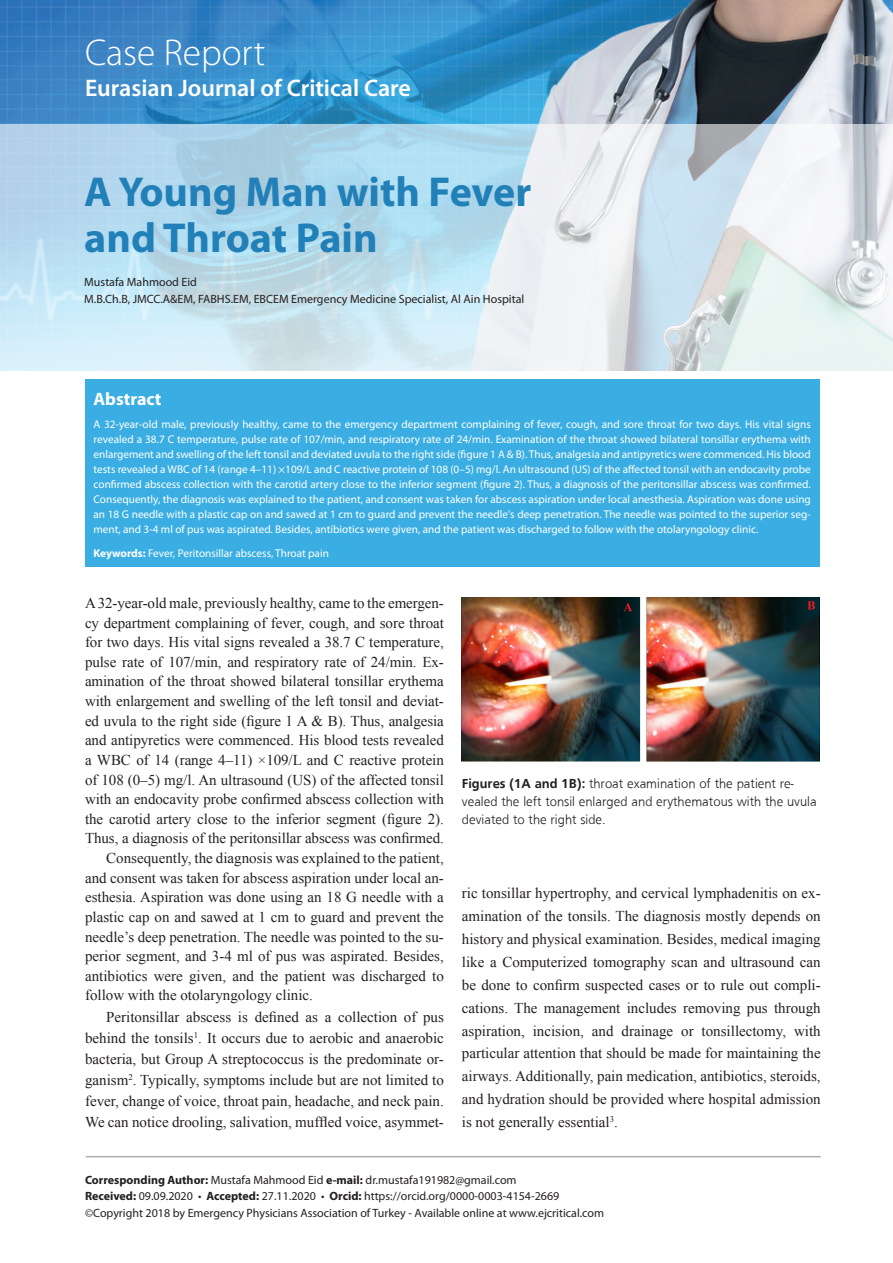
<style>
.page{position:relative;width:893px;height:1263px;background:#fff}
.page>*{position:absolute;margin:0;border:0;box-sizing:border-box;transform-origin:0 0}
.t1{font:700 42px "Myriad Pro";color:#2280b8}
.t2{font:300 37.5px "Myriad Pro";color:#fff}
.t3{font:600 24px "Myriad Pro";color:#fff}
.t4{font:700 18px "Myriad Pro";color:#fff}
.t5{font:15px/19.6px "Times New Roman";letter-spacing:-.005em;color:#222;text-align:justify}
.t6{font:15px/23px "Times New Roman";color:#231f20;text-align:justify}
.t7{font:13.5px/18px "Frugal Sans";color:#231f20}
.t8{font:12px "Myriad Pro";color:#231f20}
.t9{font:11.25px/15px "Myriad Pro";color:#fff;text-align:justify}
.s1{font-weight:700}
</style>
<div class="page">
<img style="left:0;top:0;width:893px;height:124px">
<hr style="left:86px;top:1156px;width:735px;height:1px;background:#acadb1">
<div style="left:86px;top:380px;width:734px;height:187px;background:#3aaee3"></div>
<svg style="left:0;top:124px;width:893px;height:247px"></svg>
<img style="left:462px;top:597px;width:358px;height:165px">
<p class="t2" style="left:85px;top:32px;width:182px">Case Report</p>
<p class="t3" style="left:85px;top:72px;width:327px">Eurasian Journal of Critical Care</p>
<p class="t1" style="left:84px;top:165px;width:449px">A Young Man with Fever</p>
<p class="t1" style="left:84px;top:210px;width:295px">and Throat Pain</p>
<p class="t8" style="left:84px;top:275px;width:114px">Mustafa Mahmood Eid</p>
<p class="t8" style="left:84px;top:291px;width:441px">M.B.Ch.B, JMCC.A&amp;EM, FABHS.EM, EBCEM Emergency Medicine Specialist, Al Ain Hospital</p>
<p class="t4" style="left:94px;top:387px;width:70px">Abstract</p>
<p class="t9" style="left:94px;top:417px;width:719px">A 32-year-old male, previously healthy, came to the emergency department complaining of fever, cough, and sore throat for two days. His vital signs revealed a 38.7 C temperature, pulse rate of 107/min, and respiratory rate of 24/min. Examination of the throat showed bilateral tonsillar erythema with enlargement and swelling of the left tonsil and deviated uvula to the right side (figure 1 A &amp; B). Thus, analgesia and antipyretics were commenced. His blood tests revealed a WBC of 14 (range 4–11) ×109/L and C reactive protein of 108 (0–5) mg/l. An ultrasound (US) of the affected tonsil with an endocavity probe confirmed abscess collection with the carotid artery close to the inferior segment (figure 2). Thus, a diagnosis of the peritonsillar abscess was confirmed.<br>Consequently, the diagnosis was explained to the patient, and consent was taken for abscess aspiration under local anesthesia. Aspiration was done using an 18 G needle with a plastic cap on and sawed at 1 cm to guard and prevent the needle's deep penetration. The needle was pointed to the superior seg&shy;ment, and 3-4 ml of pus was aspirated. Besides, antibiotics were given, and the patient was discharged to follow with the otolaryngology clinic.</p>
<p class="t9" style="left:94px;top:545px;width:237px"><span class="s1">Keywords:</span> Fever, Peritonsillar abscess, Throat pain</p>
<p class="t5" style="left:85px;top:593px;width:360px">A 32-year-old male, previously healthy, came to the emergen&shy;cy department complaining of fever, cough, and sore throat for two days. His vital signs revealed a 38.7 C temperature, pulse rate of 107/min, and respiratory rate of 24/min. Ex&shy;amination of the throat showed bilateral tonsillar erythema with enlargement and swelling of the left tonsil and deviat&shy;ed uvula to the right side (figure 1 A &amp; B). Thus, analgesia and antipyretics were commenced. His blood tests revealed a WBC of 14 (range 4–11) ×109/L and C reactive protein of 108 (0–5) mg/l. An ultrasound (US) of the affected tonsil with an endocavity probe confirmed abscess collection with the carotid artery close to the inferior segment (figure 2).<br>Thus, a diagnosis of the peritonsillar abscess was confirmed.</p>
<p class="t5" style="left:85px;top:848px;width:360px;text-indent:21px">Consequently, the diagnosis was explained to the patient, and consent was taken for abscess aspiration under local an&shy;esthesia. Aspiration was done using an 18 G needle with a plastic cap on and sawed at 1 cm to guard and prevent the needle’s deep penetration. The needle was pointed to the su&shy;perior segment, and 3-4 ml of pus was aspirated. Besides, antibiotics were given, and the patient was discharged to follow with the otolaryngology clinic.</p>
<p class="t6" style="left:85px;top:1006px;width:360px;line-height:21.1px;text-indent:21px">Peritonsillar abscess is defined as a collection of pus behind the tonsils<sup>1</sup>. It occurs due to aerobic and anaerobic bacteria, but Group A streptococcus is the predominate or&shy;ganism<sup>2</sup>. Typically, symptoms include but are not limited to fever, change of voice, throat pain, headache, and neck pain.<br>We can notice drooling, salivation, muffled voice, asymmet-</p>
<p class="t7" style="left:462px;top:774px;width:356px"><span class="s1">Figures (1A and 1B):</span> throat examination of the patient re&shy;vealed the left tonsil enlarged and erythematous with the uvula deviated to the right side.</p>
<p class="t6" style="left:462px;top:881px;width:360px">ric tonsillar hypertrophy, and cervical lymphadenitis on ex&shy;amination of the tonsils. The diagnosis mostly depends on history and physical examination. Besides, medical imaging like a Computerized tomography scan and ultrasound can be done to confirm suspected cases or to rule out compli&shy;cations. The management includes removing pus through aspiration, incision, and drainage or tonsillectomy, with particular attention that should be made for maintaining the airways. Additionally, pain medication, antibiotics, steroids, and hydration should be provided where hospital admission is not generally essential<sup>3</sup>.</p>
<p class="t8" style="left:85px;top:1172px;width:433px"><span class="s1">Corresponding Author:</span> Mustafa Mahmood Eid <span class="s1">e-mail:</span> dr.mustafa191982@gmail.com</p>
<p class="t8" style="left:85px;top:1189px;width:476px"><span class="s1">Received:</span> 09.09.2020 • <span class="s1">Accepted:</span> 27.11.2020 • <span class="s1">Orcid:</span> https://orcid.org/0000-0003-4154-2669</p>
<p class="t8" style="left:85px;top:1205px;width:521px">©Copyright 2018 by Emergency Physicians Association of Turkey - Available online at www.ejcritical.com</p>
</div>
